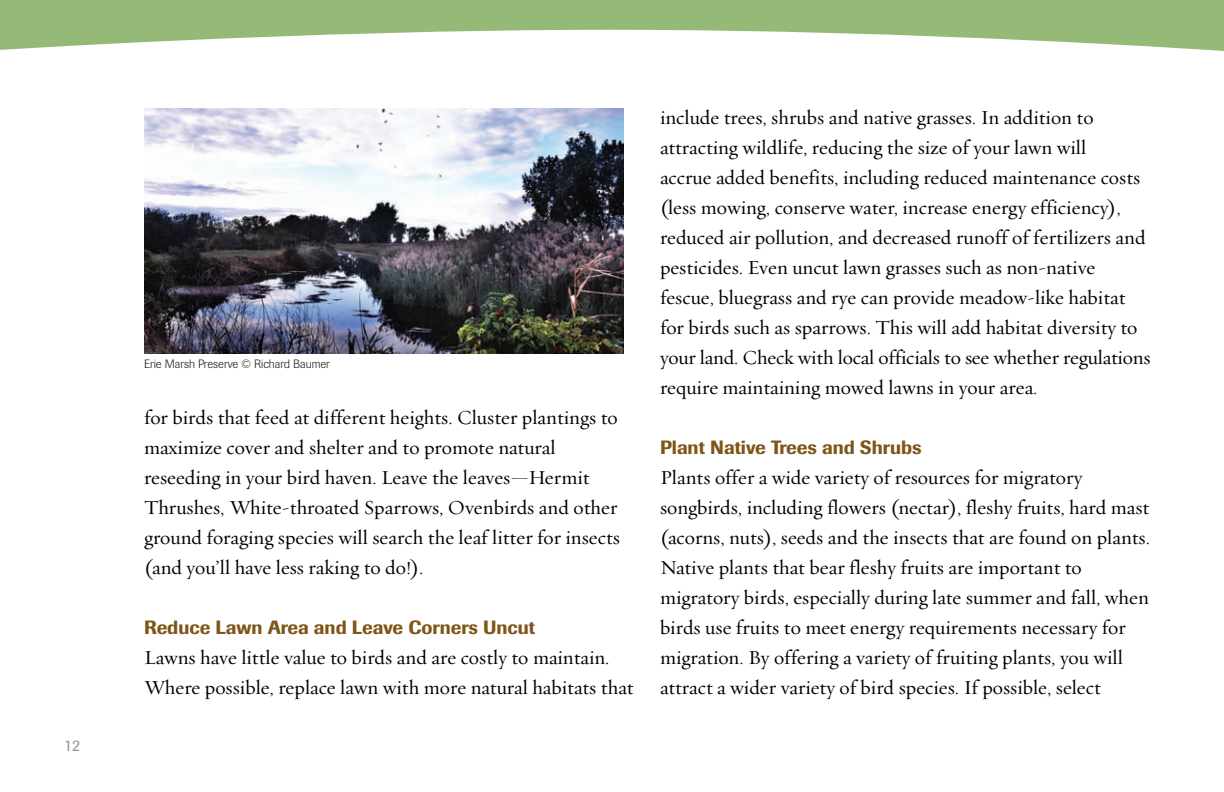
<style>
.page{position:relative;width:1224px;height:792px;background:#fff}
.page>*{position:absolute;margin:0;border:0;box-sizing:border-box;transform-origin:0 0}
.t1{font:20px/30px "Oakleaf";color:#000}
.t2{font:500 19px "Imago";color:#7f5619}
.t3{font:16px "Imago";color:#939598}
.t4{font:300 12px "Imago";color:#231f20}
</style>
<div class="page">
<svg style="left:0;top:0;width:1224px;height:51px;fill:#95ba78"></svg>
<img style="left:144px;top:108px;width:480px;height:246px">
<p class="t3" style="left:64px;top:739px;width:17px">12</p>
<p class="t4" style="left:144px;top:360px;width:187px">Erie Marsh Preserve © Richard Baumer</p>
<p class="t1" style="left:144px;top:402px;width:477px">for birds that feed at different heights. Cluster plantings to maximize cover and shelter and to promote natural reseeding in your bird haven. Leave the leaves—Hermit Thrushes, White-throated Sparrows, Ovenbirds and other ground foraging species will search the leaf litter for insects (and you’ll have less raking to do!).</p>
<p class="t2" style="left:144px;top:621px;width:393px">Reduce Lawn Area and Leave Corners Uncut</p>
<p class="t1" style="left:144px;top:642px;width:491px">Lawns have little value to birds and are costly to maintain.<br>Where possible, replace lawn with more natural habitats that</p>
<p class="t1" style="left:660px;top:102px;width:492px">include trees, shrubs and native grasses. In addition to attracting wildlife, reducing the size of your lawn will<br>accrue added benefits, including reduced maintenance costs (less mowing, conserve water, increase energy efficiency), reduced air pollution, and decreased runoff of fertilizers and pesticides. Even uncut lawn grasses such as non-native fescue, bluegrass and rye can provide meadow-like habitat for birds such as sparrows. This will add habitat diversity to your land. Check with local officials to see whether regulations require maintaining mowed lawns in your area.</p>
<p class="t2" style="left:660px;top:441px;width:263px">Plant Native Trees and Shrubs</p>
<p class="t1" style="left:660px;top:462px;width:492px">Plants offer a wide variety of resources for migratory songbirds, including flowers (nectar), fleshy fruits, hard mast (acorns, nuts), seeds and the insects that are found on plants.<br>Native plants that bear fleshy fruits are important to migratory birds, especially during late summer and fall, when birds use fruits to meet energy requirements necessary for migration. By offering a variety of fruiting plants, you will attract a wider variety of bird species. If possible, select</p>
</div>
